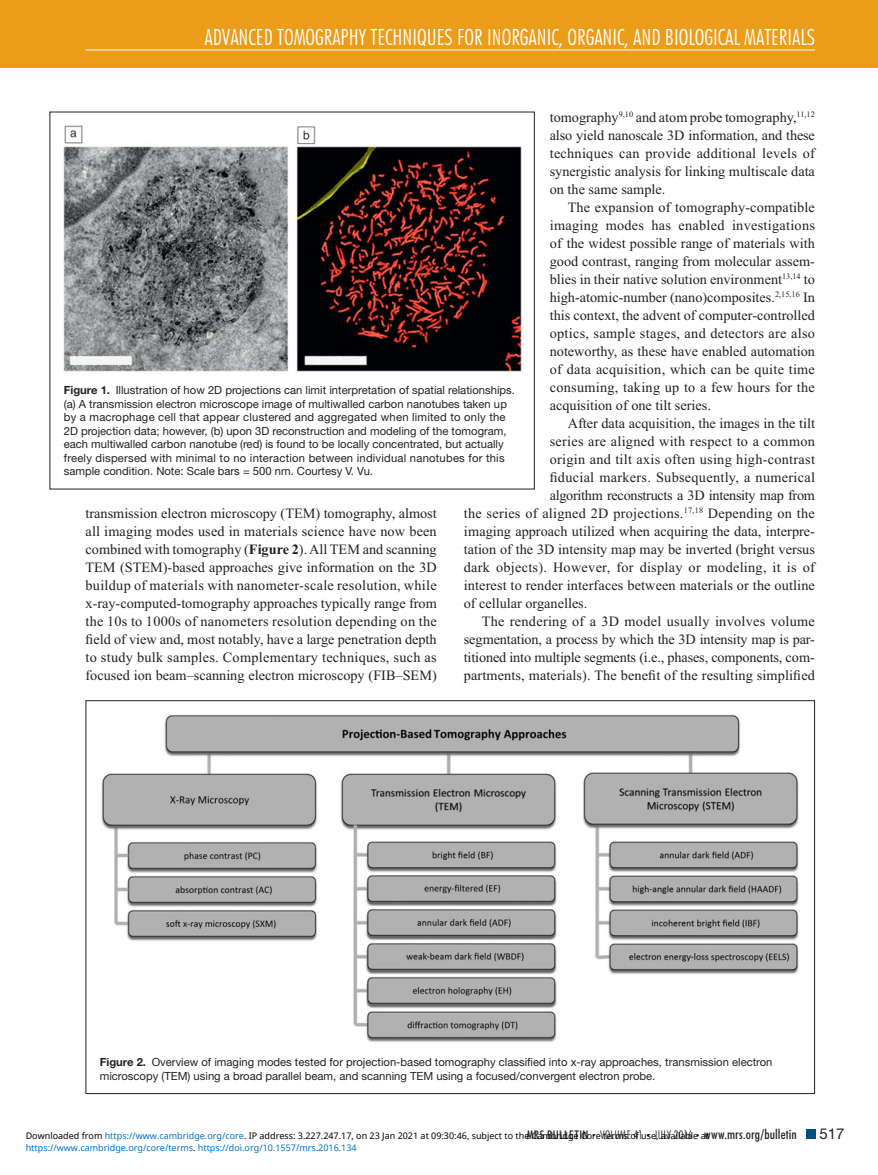
<style>
.page{position:relative;width:878px;height:1175px;background:#fff}
.page>*{position:absolute;margin:0;border:0;box-sizing:border-box;transform-origin:0 0}
.t1{font:300 condensed 22.5px "Futura BT";color:#fff}
.t2{font:15px "Helvetica Neue LT Std";color:#231f20}
.t3{font:14.25px/18px "Times New Roman";color:#231f20;text-align:justify}
.t4{font:14.25px "Times New Roman";letter-spacing:.02em;color:#231f20}
.t5{font:14.25px "Times New Roman";letter-spacing:-.02em;color:#231f20}
.t6{font:500 condensed 13.5px "Futura BT";letter-spacing:.01em;color:#231f20}
.t7{font:11.25px/13.5px "Helvetica Neue LT Std";color:#231f20}
.t8{font:9px "Noto Sans";color:#000}
.t9{font:9px "Noto Sans";color:#0172cf}
.s1{font-weight:700}
.s2{font-size:12px}
.s3{font-weight:300;font-size:7.5px}
.s4{font-weight:300;font-size:12px}
.s5{color:#0172cf}
.s6{color:#000}
</style>
<div class="page">
<div style="left:0;top:0;width:878px;height:68px;background:#eb9c18"></div>
<hr style="left:86px;top:50px;width:729px;height:1px;background:#fff">
<div style="left:806px;top:1130px;width:9px;height:8px;background:#005080"></div>
<img style="left:64px;top:126px;width:457px;height:246px">
<img style="left:101px;top:714px;width:698px;height:329px">
<h1 class="t1" style="left:204px;top:29px;width:612px">ADVANCED TOMOGRAPHY TECHNIQUES FOR INORGANIC, ORGANIC, AND BIOLOGICAL MATERIALS</h1>
<p class="t3" style="left:549px;top:109px;width:267px">tomography <sup>9</sup> <sup>,</sup> <sup>10</sup> and atom probe tomography, <sup>11</sup> <sup>,</sup> <sup>12 </sup>also yield nanoscale 3D information, and these techniques can provide additional levels of synergistic analysis for linking multiscale data on the same sample.</p>
<p class="t3" style="left:549px;top:199px;width:267px;text-indent:18px">The expansion of tomography-compatible imaging modes has enabled investigations of the widest possible range of materials with good contrast, ranging from molecular assem&shy;blies in their native solution environment <sup>13</sup> <sup>,</sup> <sup>14</sup> to high-atomic-number (nano)composites. <sup>2</sup> <sup>,</sup> <sup>15</sup> <sup>,</sup> <sup>16</sup> In this context, the advent of computer-controlled optics, sample stages, and detectors are also noteworthy, as these have enabled automation of data acquisition, which can be quite time consuming, taking up to a few hours for the acquisition of one tilt series.</p>
<p class="t3" style="left:567px;top:415px;width:249px">After data acquisition, the images in the tilt</p>
<p class="t4" style="left:549px;top:435px;width:267px">series are aligned with respect to a common</p>
<p class="t4" style="left:549px;top:453px;width:267px">origin and tilt axis often using high-contrast</p>
<p class="t4" style="left:549px;top:471px;width:267px">fiducial markers. Subsequently, a numerical</p>
<p class="t5" style="left:549px;top:489px;width:267px">algorithm reconstructs a 3D intensity map from</p>
<p class="t4" style="left:464px;top:507px;width:353px">the series of aligned 2D projections. <sup>17</sup> <sup>,</sup> <sup>18</sup> Depending on the</p>
<p class="t3" style="left:464px;top:523px;width:353px">imaging approach utilized when acquiring the data, interpre-</p>
<p class="t3" style="left:464px;top:541px;width:353px">tation of the 3D intensity map may be inverted (bright versus</p>
<p class="t4" style="left:464px;top:561px;width:353px">dark objects). However, for display or modeling, it is of</p>
<p class="t3" style="left:464px;top:577px;width:353px">interest to render interfaces between materials or the outline</p>
<p class="t3" style="left:464px;top:595px;width:125px">of cellular organelles.</p>
<p class="t4" style="left:482px;top:615px;width:335px">The rendering of a 3D model usually involves volume</p>
<p class="t3" style="left:464px;top:631px;width:353px">segmentation, a process by which the 3D intensity map is par-</p>
<p class="t3" style="left:464px;top:649px;width:353px">titioned into multiple segments (i.e., phases, components, com-</p>
<p class="t3" style="left:464px;top:667px;width:353px">partments, materials). The benefit of the resulting simplified</p>
<p class="t7" style="left:64px;top:385px;width:452px"><span class="s1">Figure 1.</span> Illustration of how 2D projections can limit interpretation of spatial relationships. (a) A transmission electron microscope image of multiwalled carbon nanotubes taken up by a macrophage cell that appear clustered and aggregated when limited to only the 2D projection data; however, (b) upon 3D reconstruction and modeling of the tomogram, each multiwalled carbon nanotube (red) is found to be locally concentrated, but actually freely dispersed with minimal to no interaction between individual nanotubes for this sample condition. Note: Scale bars = 500 nm. Courtesy V. Vu.</p>
<p class="t3" style="left:86px;top:505px;width:353px">transmission electron microscopy (TEM) tomography, almost all imaging modes used in materials science have now been combined with tomography ( <span class="s1">Figure 2</span> ). All TEM and scanning TEM (STEM)-based approaches give information on the 3D buildup of materials with nanometer-scale resolution, while x-ray-computed-tomography approaches typically range from the 10s to 1000s of nanometers resolution depending on the field of view and, most notably, have a large penetration depth to study bulk samples. Complementary techniques, such as focused ion beam–scanning electron microscopy (FIB–SEM)</p>
<p class="t7" style="left:100px;top:1056px;width:674px"><span class="s1">Figure 2.</span> Overview of imaging modes tested for projection-based tomography classified into x-ray approaches, transmission electron microscopy (TEM) using a broad parallel beam, and scanning TEM using a focused/convergent electron probe.</p>
<p class="t6" style="left:526px;top:1129px;width:272px"><span class="s2">MRS BULLETIN</span> <span class="s3">•</span> <span class="s4">VOLUME 41</span> <span class="s3">•</span> <span class="s4">JULY 2016</span> <span class="s3">•</span> www.mrs.org/bulletin</p>
<p class="t2" style="left:819px;top:1128px;width:27px">517</p>
<p class="t8" style="left:26px;top:1129px;width:684px">Downloaded from <span class="s5">https://www.cambridge.org/core</span>. IP address: 3.227.247.17, on 23 Jan 2021 at 09:30:46, subject to the Cambridge Core terms of use, available at</p>
<p class="t9" style="left:26px;top:1141px;width:332px">https://www.cambridge.org/core/terms<span class="s6">.</span> https://doi.org/10.1557/mrs.2016.134</p>
</div>
